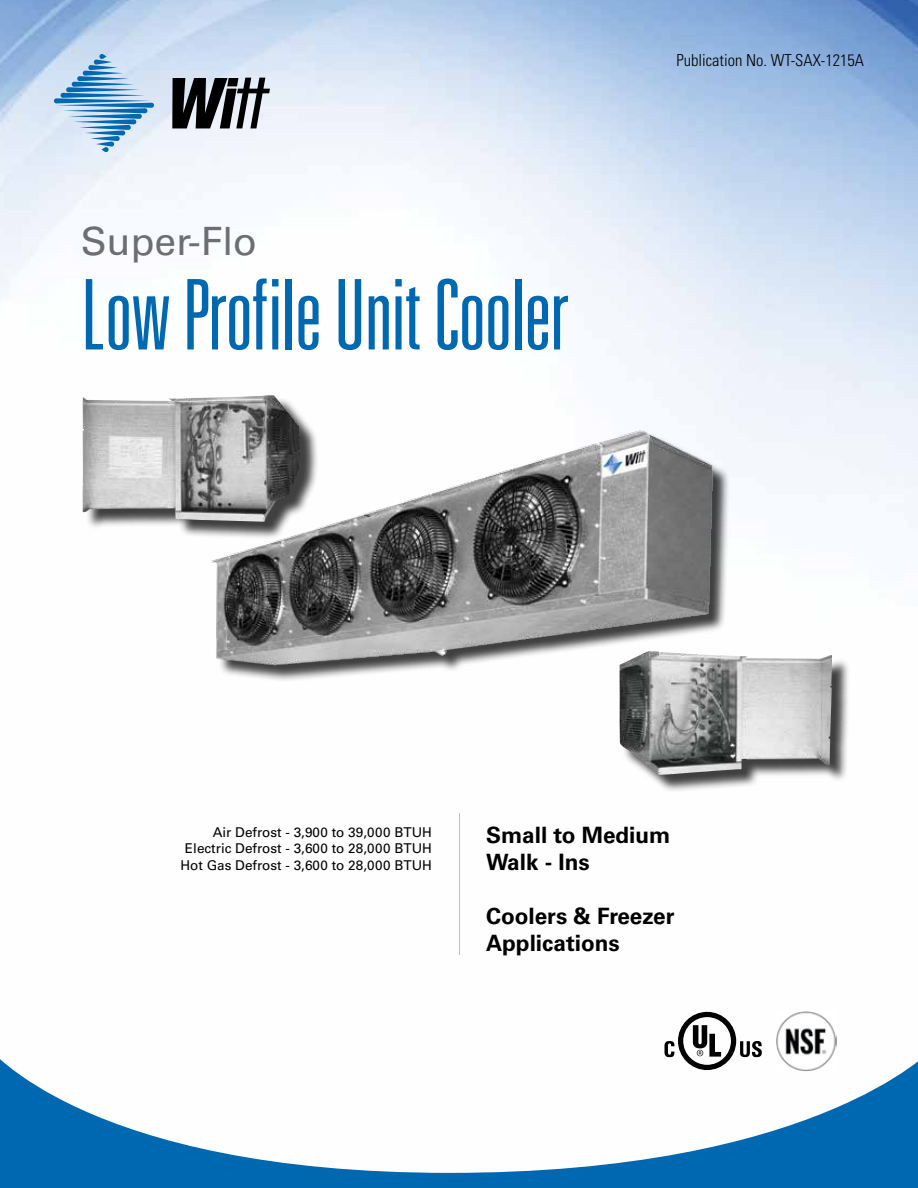
<style>
.page{position:relative;width:918px;height:1188px;background:#fff}
.page>*{position:absolute;margin:0;border:0;box-sizing:border-box;transform-origin:0 0}
.t1{font:300 ultra-condensed 97.5px "Univers LT Std";letter-spacing:-.01em;color:#0067b1}
.t2{font:39px "Univers";color:#6d6e71}
.t3{font:700 22.5px/27px "Univers";color:#000}
.t4{font:300 condensed 16.5px "Univers LT Std";color:#000}
.t5{font:13.5px/16.5px "Univers";color:#000;text-align:right}
</style>
<div class="page">
<img style="left:0;top:0;width:918px;height:1012px">
<svg style="left:54px;top:98px;width:97px;height:5px"></svg>
<svg style="left:61px;top:93px;width:84px;height:5px"></svg>
<svg style="left:66px;top:87px;width:74px;height:5px"></svg>
<svg style="left:72px;top:82px;width:62px;height:5px"></svg>
<svg style="left:77px;top:76px;width:52px;height:5px"></svg>
<svg style="left:83px;top:71px;width:40px;height:5px"></svg>
<svg style="left:88px;top:65px;width:30px;height:5px"></svg>
<svg style="left:94px;top:60px;width:18px;height:5px"></svg>
<svg style="left:99px;top:54px;width:7px;height:5px"></svg>
<svg style="left:57px;top:103px;width:97px;height:5px"></svg>
<svg style="left:63px;top:108px;width:84px;height:5px"></svg>
<svg style="left:68px;top:114px;width:74px;height:5px"></svg>
<svg style="left:74px;top:119px;width:62px;height:5px"></svg>
<svg style="left:79px;top:125px;width:52px;height:5px"></svg>
<svg style="left:85px;top:130px;width:40px;height:5px"></svg>
<svg style="left:90px;top:136px;width:30px;height:5px"></svg>
<svg style="left:96px;top:142px;width:18px;height:5px"></svg>
<svg style="left:102px;top:147px;width:7px;height:5px"></svg>
<svg style="left:172px;top:78px;width:98px;height:50px"></svg>
<svg style="left:0;top:1043px;width:918px;height:145px"></svg>
<svg style="left:665px;top:1012px;width:97px;height:58px"></svg>
<img style="left:775px;top:1011px;width:62px;height:61px">
<hr style="left:459px;top:813px;width:1px;height:142px;background:#bcbec0">
<div style="left:85px;top:397px;width:234px;height:143px;background:#000;opacity:.75"></div>
<img style="left:82px;top:395px;width:219px;height:127px">
<div style="left:622px;top:653px;width:228px;height:140px;background:#000;opacity:.75"></div>
<img style="left:619px;top:651px;width:213px;height:124px">
<div style="left:215px;top:434px;width:515px;height:248px;background:#000;opacity:.75"></div>
<img style="left:200px;top:424px;width:518px;height:251px">
<h2 class="t2" style="left:81px;top:218px;width:178px">Super-Flo</h2>
<h1 class="t1" style="left:81px;top:264px;width:491px">Low Profile Unit Cooler</h1>
<p class="t4" style="left:676px;top:51px;width:189px">Publication No. WT-SAX-1215A</p>
<p class="t5" style="left:181px;top:824px;width:253px">Air Defrost - 3,900 to 39,000 BTUH<br>Electric Defrost - 3,600 to 28,000 BTUH<br>Hot Gas Defrost - 3,600 to 28,000 BTUH</p>
<h3 class="t3" style="left:486px;top:822px;width:186px">Small to Medium<br>Walk - Ins</h3>
<h3 class="t3" style="left:486px;top:903px;width:190px">Coolers &amp; Freezer<br>Applications</h3>
</div>
